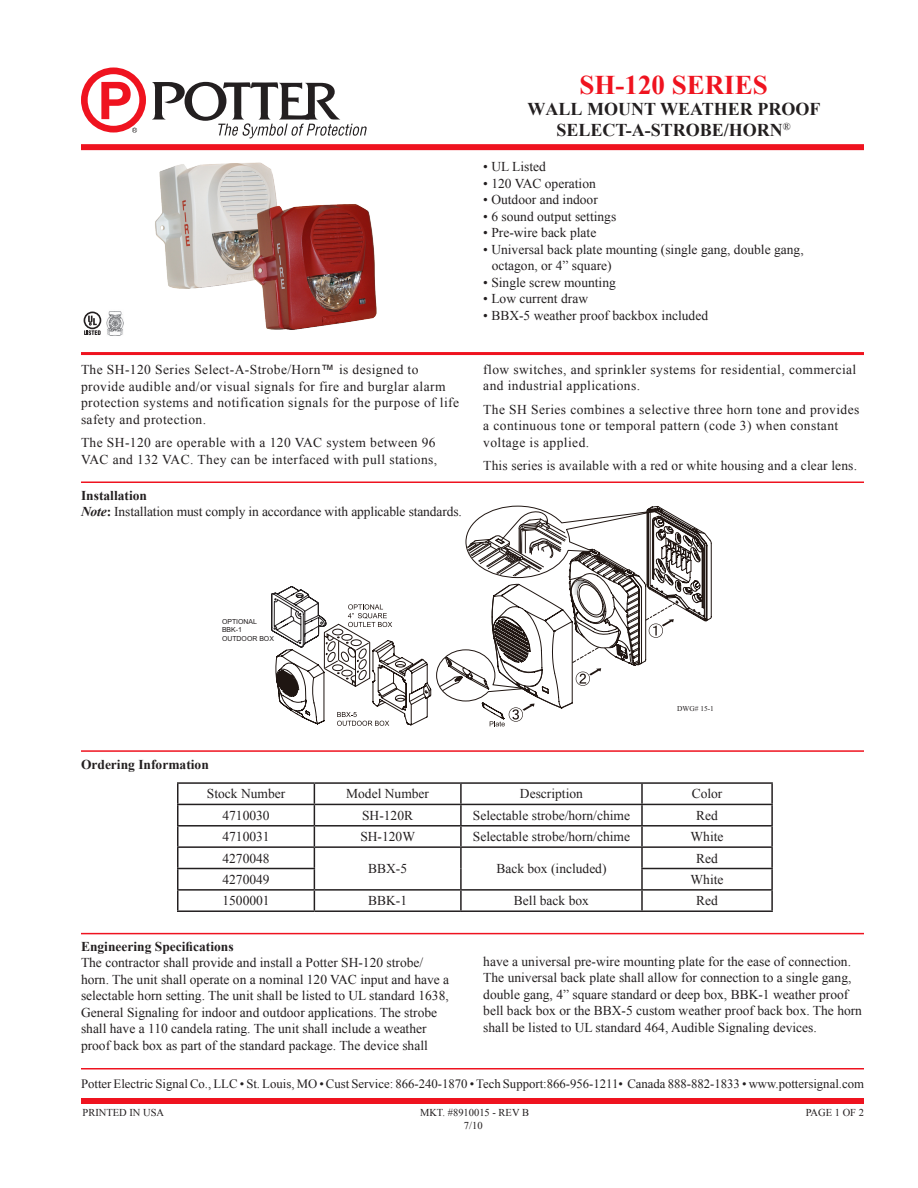
<style>
.page{position:relative;width:918px;height:1188px;background:#fff}
.page>*{position:absolute;margin:0;border:0;box-sizing:border-box;transform-origin:0 0}
.t1{font:700 27px "Times New Roman";color:#ef131f}
.t2{font:700 18px "Times New Roman";color:#231f20}
.t3{font:13.5px/16.5px "Times New Roman";color:#231f20}
.t4{font:13.5px/16.5px "Times New Roman";letter-spacing:.03em;color:#231f20}
.t5{font:700 13.5px "Times New Roman";color:#231f20}
.t6{font:12.75px "Times New Roman";color:#231f20}
.t7{font:10.5px "Times New Roman";color:#231f20}
.t8{font:7.35px "Times New Roman";color:#231f20}
.t9{font:6.9px/8.2px "Arial";color:#231f20}
.s1{font-family:"Gill Sans"}
.s2{font-weight:700;font-style:italic}
.s3{font-weight:700}
</style>
<div class="page">
<div style="left:81px;top:144px;width:783px;height:6px;background:#ef131f"></div>
<hr style="left:81px;top:352px;width:783px;height:3px;background:#ef131f">
<hr style="left:81px;top:1068px;width:783px;height:2px;background:#ef131f">
<div style="left:81px;top:1098px;width:783px;height:6px;background:#ef131f"></div>
<hr style="left:177px;top:782px;width:137px;height:2px;background:#231f20">
<hr style="left:314px;top:782px;width:147px;height:2px;background:#231f20">
<hr style="left:461px;top:782px;width:181px;height:2px;background:#231f20">
<hr style="left:460px;top:784px;width:2px;height:20px;background:#231f20">
<hr style="left:642px;top:782px;width:131px;height:2px;background:#231f20">
<hr style="left:641px;top:784px;width:2px;height:20px;background:#231f20">
<hr style="left:771px;top:784px;width:2px;height:20px;background:#231f20">
<hr style="left:177px;top:804px;width:137px;height:1px;background:#231f20">
<hr style="left:314px;top:804px;width:147px;height:1px;background:#231f20">
<hr style="left:461px;top:804px;width:181px;height:1px;background:#231f20">
<hr style="left:460px;top:805px;width:2px;height:20px;background:#231f20">
<hr style="left:642px;top:804px;width:131px;height:1px;background:#231f20">
<hr style="left:641px;top:805px;width:2px;height:20px;background:#231f20">
<hr style="left:771px;top:805px;width:2px;height:20px;background:#231f20">
<hr style="left:177px;top:825px;width:137px;height:2px;background:#231f20">
<hr style="left:314px;top:825px;width:147px;height:2px;background:#231f20">
<hr style="left:461px;top:825px;width:181px;height:2px;background:#231f20">
<svg style="left:460px;top:827px;width:2px;height:19px"></svg>
<hr style="left:642px;top:825px;width:131px;height:2px;background:#231f20">
<svg style="left:641px;top:827px;width:2px;height:19px"></svg>
<svg style="left:771px;top:827px;width:2px;height:19px"></svg>
<hr style="left:177px;top:846px;width:137px;height:2px;background:#231f20">
<hr style="left:314px;top:846px;width:147px;height:2px;background:#231f20">
<hr style="left:461px;top:846px;width:181px;height:2px;background:#231f20">
<hr style="left:460px;top:848px;width:2px;height:21px;background:#231f20">
<hr style="left:642px;top:846px;width:131px;height:2px;background:#231f20">
<hr style="left:641px;top:848px;width:2px;height:20px;background:#231f20">
<hr style="left:771px;top:848px;width:2px;height:20px;background:#231f20">
<hr style="left:177px;top:868px;width:138px;height:1px;background:#231f20">
<hr style="left:460px;top:869px;width:2px;height:20px;background:#231f20">
<hr style="left:641px;top:868px;width:132px;height:1px;background:#231f20">
<hr style="left:641px;top:869px;width:2px;height:20px;background:#231f20">
<hr style="left:771px;top:869px;width:2px;height:20px;background:#231f20">
<hr style="left:177px;top:889px;width:137px;height:2px;background:#231f20">
<svg style="left:177px;top:784px;width:1px;height:126px"></svg>
<hr style="left:314px;top:889px;width:147px;height:2px;background:#231f20">
<svg style="left:314px;top:784px;width:1px;height:126px"></svg>
<hr style="left:461px;top:889px;width:181px;height:2px;background:#231f20">
<svg style="left:460px;top:891px;width:2px;height:19px"></svg>
<hr style="left:642px;top:889px;width:131px;height:2px;background:#231f20">
<svg style="left:641px;top:891px;width:2px;height:19px"></svg>
<svg style="left:771px;top:891px;width:2px;height:19px"></svg>
<hr style="left:177px;top:910px;width:137px;height:2px;background:#231f20">
<hr style="left:314px;top:910px;width:147px;height:2px;background:#231f20">
<hr style="left:461px;top:910px;width:181px;height:2px;background:#231f20">
<hr style="left:642px;top:910px;width:131px;height:2px;background:#231f20">
<svg style="left:81px;top:68px;width:65px;height:65px"></svg>
<svg style="left:152px;top:82px;width:215px;height:56px"></svg>
<hr style="left:81px;top:482px;width:783px;height:1px;background:#ef131f">
<svg style="left:271px;top:506px;width:441px;height:220px"></svg>
<hr style="left:81px;top:750px;width:783px;height:2px;background:#ef131f">
<hr style="left:81px;top:933px;width:783px;height:1px;background:#ef131f">
<svg style="left:84px;top:312px;width:17px;height:23px"></svg>
<img style="left:106px;top:311px;width:18px;height:25px">
<img style="left:155px;top:162px;width:222px;height:168px">
<p class="t1" style="left:579px;top:66px;width:190px">SH-120 SERIES</p>
<p class="t2" style="left:528px;top:96px;width:294px">WALL MOUNT WEATHER PROOF</p>
<p class="t2" style="left:556px;top:117px;width:236px">SELECT-A-STROBE/HORN<sup>®</sup></p>
<p class="t4" style="left:81px;top:361px;width:380px">The SH-120 Series Select-A-Strobe/Horn<span class="s1">™</span> is designed to provide audible and/or visual signals for fire and burglar alarm protection systems and notification signals for the purpose of life safety and protection.</p>
<p class="t4" style="left:81px;top:434px;width:358px">The SH-120 are operable with a 120 VAC system between 96<br>VAC and 132 VAC. They can be interfaced with pull stations,</p>
<p class="t5" style="left:81px;top:486px;width:68px">Installation</p>
<p class="t3" style="left:81px;top:503px;width:382px"><span class="s2">Note</span><span class="s3">:</span> Installation must comply in accordance with applicable standards.</p>
<p class="t3" style="left:483px;top:158px;width:64px">• UL Listed</p>
<p class="t3" style="left:483px;top:175px;width:114px">• 120 VAC operation</p>
<p class="t3" style="left:483px;top:191px;width:116px">• Outdoor and indoor</p>
<p class="t3" style="left:483px;top:208px;width:134px">• 6 sound output settings</p>
<p class="t3" style="left:483px;top:224px;width:115px">• Pre-wire back plate</p>
<p class="t3" style="left:483px;top:241px;width:322px">• Universal back plate mounting (single gang, double gang,</p>
<p class="t3" style="left:492px;top:257px;width:121px">octagon, or 4” square)</p>
<p class="t3" style="left:483px;top:274px;width:134px">• Single screw mounting</p>
<p class="t3" style="left:483px;top:290px;width:106px">• Low current draw</p>
<p class="t3" style="left:483px;top:307px;width:226px">• BBX-5 weather proof backbox included</p>
<p class="t4" style="left:483px;top:361px;width:375px">flow switches, and sprinkler systems for residential, commercial and industrial applications.</p>
<p class="t4" style="left:483px;top:401px;width:378px">The SH Series combines a selective three horn tone and provides a continuous tone or temporal pattern (code 3) when constant voltage is applied.</p>
<p class="t3" style="left:483px;top:457px;width:375px">This series is available with a red or white housing and a clear lens.</p>
<p class="t9" style="left:222px;top:618px;width:53px">OPTIONAL<br>BBK-1<br>OUTDOOR BOX</p>
<p class="t5" style="left:81px;top:755px;width:129px">Ordering Information</p>
<p class="t8" style="left:677px;top:704px;width:38px">DWG# 15-1</p>
<p class="t3" style="left:207px;top:785px;width:80px">Stock Number</p>
<p class="t3" style="left:346px;top:785px;width:84px">Model Number</p>
<p class="t3" style="left:520px;top:785px;width:64px">Description</p>
<p class="t3" style="left:692px;top:785px;width:32px">Color</p>
<p class="t3" style="left:222px;top:807px;width:49px">4710030</p>
<p class="t3" style="left:362px;top:807px;width:53px">SH-120R</p>
<p class="t3" style="left:473px;top:807px;width:159px">Selectable strobe/horn/chime</p>
<p class="t3" style="left:696px;top:807px;width:23px">Red</p>
<p class="t3" style="left:222px;top:828px;width:49px">4710031</p>
<p class="t3" style="left:360px;top:828px;width:56px">SH-120W</p>
<p class="t3" style="left:473px;top:828px;width:159px">Selectable strobe/horn/chime</p>
<p class="t3" style="left:691px;top:828px;width:34px">White</p>
<p class="t3" style="left:222px;top:850px;width:49px">4270048</p>
<p class="t3" style="left:368px;top:860px;width:41px">BBX-5</p>
<p class="t3" style="left:496px;top:860px;width:112px">Back box (included)</p>
<p class="t3" style="left:696px;top:850px;width:23px">Red</p>
<p class="t3" style="left:222px;top:871px;width:49px">4270049</p>
<p class="t3" style="left:691px;top:871px;width:34px">White</p>
<p class="t3" style="left:222px;top:892px;width:49px">1500001</p>
<p class="t3" style="left:368px;top:892px;width:41px">BBK-1</p>
<p class="t3" style="left:514px;top:892px;width:76px">Bell back box</p>
<p class="t3" style="left:696px;top:892px;width:23px">Red</p>
<p class="t5" style="left:81px;top:937px;width:154px">Engineering Specifications</p>
<p class="t3" style="left:81px;top:954px;width:370px">The contractor shall provide and install a Potter SH-120 strobe/ horn. The unit shall operate on a nominal 120 VAC input and have a selectable horn setting. The unit shall be listed to UL standard 1638, General Signaling for indoor and outdoor applications. The strobe shall have a 110 candela rating. The unit shall include a weather proof back box as part of the standard package. The device shall</p>
<p class="t3" style="left:483px;top:953px;width:380px">have a universal pre-wire mounting plate for the ease of connection.<br>The universal back plate shall allow for connection to a single gang, double gang, 4” square standard or deep box, BBK-1 weather proof bell back box or the BBX-5 custom weather proof back box. The horn shall be listed to UL standard 464, Audible Signaling devices.</p>
<p class="t6" style="left:81px;top:1075px;width:785px">Potter Electric Signal Co., LLC • St. Louis, MO • Cust Service: 866-240-1870 • Tech Support:866-956-1211• Canada 888-882-1833 • www.pottersignal.com</p>
<p class="t7" style="left:83px;top:1106px;width:83px">PRINTED IN USA</p>
<p class="t7" style="left:806px;top:1106px;width:60px">PAGE 1 OF 2</p>
<p class="t7" style="left:420px;top:1106px;width:110px">MKT. #8910015 - REV B</p>
<p class="t7" style="left:464px;top:1118px;width:20px">7/10</p>
</div>
